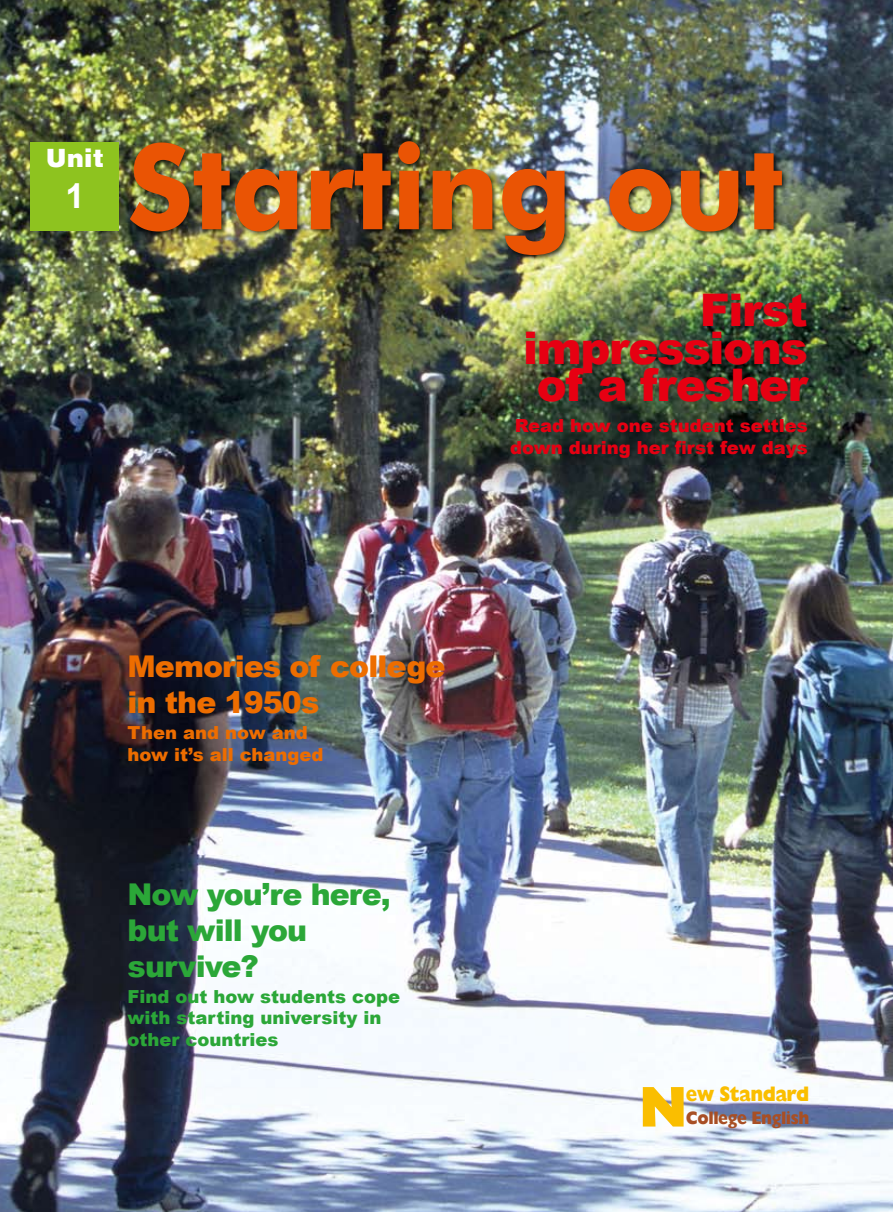
<style>
.page{position:relative;width:893px;height:1212px;background:#fff}
.page>*{position:absolute;margin:0;border:0;box-sizing:border-box;transform-origin:0 0}
.t1{font:700 118.5px "Futura BT";letter-spacing:-.01em;color:#ea5404;scale:.95 1}
.t2{font:800 58.05px "Gill Sans";color:#fabe00;scale:.9 1}
.t3{font:900 45px/37.5px "Arial";letter-spacing:-.03em;color:#e60012;text-align:right}
.t4{font:700 34.5px "Arial";color:#fff}
.t5{font:900 30px/36px "Arial";letter-spacing:-.03em;color:#2ba738}
.t6{font:900 30px/36px "Arial";letter-spacing:-.03em;color:#ed6d00}
.t7{font:900 27px "Arena";color:#fff}
.t8{font:800 21px "Gill Sans";letter-spacing:-.03em;color:#fabe00;scale:.9 1}
.t9{font:900 18px/21.6px "Arial";color:#2ba738}
.t10{font:900 18px/21.6px "Arial";color:#e60012}
.t11{font:900 18px/21.6px "Arial";color:#ed6d00}
.t12{font:800 18px "Gill Sans";letter-spacing:-.03em;color:#a84f25;scale:.9 1}
</style>
<div class="page">
<img style="left:0;top:0;width:893px;height:1212px">
<div style="left:127px;top:138px;width:662px;height:125px;background:#000;opacity:.75"></div>
<div style="left:31px;top:142px;width:88px;height:89px;background:#8ec31f"></div>
<h3 class="t7" style="left:46px;top:144px;width:60px">Unit</h3>
<h3 class="t4" style="left:65px;top:177px;width:21px">1</h3>
<h1 class="t1" style="left:128px;top:115px;width:692px">Starting out</h1>
<h3 class="t3" style="left:523px;top:292px;width:286px">First impressions of a fresher</h3>
<p class="t10" style="left:510px;top:415px;width:299px">Read how one student settles down during her first few days</p>
<h3 class="t6" style="left:128px;top:649px;width:319px">Memories of college in the 1950s</h3>
<p class="t11" style="left:128px;top:722px;width:197px">Then and now and how it’s all changed</p>
<h3 class="t5" style="left:128px;top:876px;width:265px">Now you’re here, but will you survive?</h3>
<p class="t9" style="left:128px;top:985px;width:274px">Find out how students cope with starting university in other countries</p>
<h2 class="t2" style="left:639px;top:1073px;width:55px">N</h2>
<p class="t8" style="left:686px;top:1082px;width:139px">ew Standard</p>
<p class="t12" style="left:686px;top:1107px;width:139px">College English</p>
</div>
